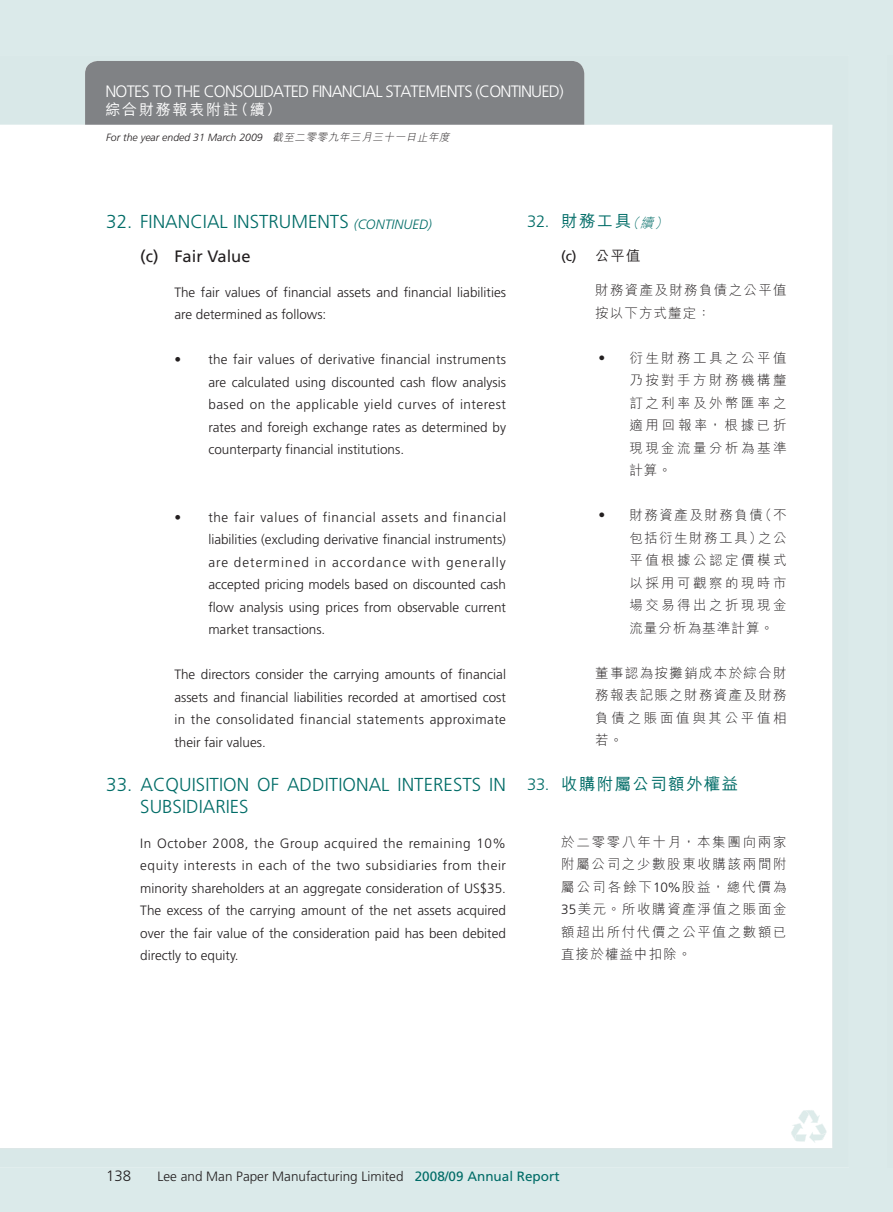
<style>
.page{position:relative;width:893px;height:1212px;background:#dbeaea}
.page>*{position:absolute;margin:0;border:0;box-sizing:border-box;transform-origin:0 0}
.t1{font:300 18.75px/22.5px "Frutiger LT Std";color:#006c67}
.t2{font:300 16.5px "Frutiger LT Std";letter-spacing:-.05em;color:#fff}
.t3{font:500 16.5px "M Hei HK";letter-spacing:.08em;color:#006c67}
.t4{font:16.5px "Frutiger LT Std";color:#231f20}
.t5{font:500 15px "M Hei HK";letter-spacing:.12em;color:#fff}
.t6{font:300 15px "Frutiger LT Std";color:#231f20}
.t7{font:14.25px "Frutiger LT Std";color:#231f20}
.t8{font:300 13.5px/22.5px "Frutiger LT Std";color:#231f20;text-align:justify}
.t9{font:300 13.5px/22.5px "M Hei HK";letter-spacing:.12em;color:#231f20;text-align:justify}
.t10{font:300 13.5px/22.5px "M Hei HK";letter-spacing:.1em;color:#231f20}
.t11{font:italic 300 10.5px "Frutiger LT Std";color:#231f20}
.s1{font-family:"M Hei HK"}
.s2{font-style:italic;font-size:13.5px}
.s3{font-family:"Frutiger LT Std";font-weight:300}
.s4{font-weight:300;font-style:italic;font-size:13.5px}
.s5{font-family:"M Hei HK";font-weight:500}
.s6{font-family:"Frutiger LT Std"}
.s7{font-weight:400;color:#006c67}
</style>
<div class="page">
<div style="left:0;top:72px;width:832px;height:1076px;background:#fff"></div>
<div style="left:85px;top:61px;width:499px;height:64px;background:#808285"></div>
<svg style="left:791px;top:1110px;width:35px;height:33px"></svg>
<p class="t2" style="left:105px;top:84px;width:460px">NOTES TO THE CONSOLIDATED FINANCIAL STATEMENTS (CONTINUED)</p>
<p class="t5" style="left:105px;top:104px;width:178px">綜合財務報表附註（續）</p>
<p class="t11" style="left:106px;top:133px;width:347px">For the year ended 31 March 2009 <span class="s1">截至二零零九年三月三十一日止年度</span></p>
<h1 class="t1" style="left:106px;top:212px;width:327px">32. FINANCIAL INSTRUMENTS <span class="s2">(CONTINUED)</span></h1>
<p class="t4" style="left:140px;top:250px;width:112px">(c) Fair Value</p>
<p class="t8" style="left:174px;top:282px;width:333px">The fair values of financial assets and financial liabilities are determined as follows:</p>
<p class="t8" style="left:208px;top:349px;width:299px;text-indent:-34px">• the fair values of derivative financial instruments are calculated using discounted cash flow analysis based on the applicable yield curves of interest rates and foreigh exchange rates as determined by counterparty financial institutions.</p>
<p class="t8" style="left:208px;top:507px;width:299px;text-indent:-34px">• the fair values of financial assets and financial liabilities (excluding derivative financial instruments) are determined in accordance with generally accepted pricing models based on discounted cash flow analysis using prices from observable current market transactions.</p>
<p class="t8" style="left:174px;top:664px;width:333px">The directors consider the carrying amounts of financial assets and financial liabilities recorded at amortised cost in the consolidated financial statements approximate their fair values.</p>
<h1 class="t1" style="left:140px;top:774px;width:367px;text-indent:-34px">33. ACQUISITION OF ADDITIONAL INTERESTS IN<br>SUBSIDIARIES</h1>
<p class="t8" style="left:140px;top:833px;width:367px">In October 2008, the Group acquired the remaining 10% equity interests in each of the two subsidiaries from their minority shareholders at an aggregate consideration of US$35.<br>The excess of the carrying amount of the net assets acquired over the fair value of the consideration paid has been debited directly to equity.</p>
<p class="t3" style="left:527px;top:215px;width:145px"><span class="s3">32.</span> 財務工具<span class="s4">（續）</span></p>
<p class="t7" style="left:561px;top:251px;width:81px">(c) <span class="s5">公平值</span></p>
<p class="t10" style="left:595px;top:281px;width:193px">財務資產及財務負債之公平值按以下方式釐定：</p>
<p class="t9" style="left:595px;top:348px;width:15px">‧</p>
<p class="t9" style="left:629px;top:348px;width:159px">衍生財務工具之公平值乃按對手方財務機構釐訂之利率及外幣匯率之適用回報率，根據已折現現金流量分析為基準計算。</p>
<p class="t9" style="left:595px;top:506px;width:15px">‧</p>
<p class="t9" style="left:629px;top:506px;width:159px">財務資產及財務負債（不包括衍生財務工具）之公平值根據公認定價模式以採用可觀察的現時市場交易得出之折現現金流量分析為基準計算。</p>
<p class="t9" style="left:595px;top:663px;width:193px">董事認為按攤銷成本於綜合財務報表記賬之財務資產及財務負債之賬面值與其公平值相若。</p>
<p class="t3" style="left:527px;top:777px;width:212px"><span class="s3">33.</span> 收購附屬公司額外權益</p>
<p class="t9" style="left:561px;top:832px;width:227px">於二零零八年十月，本集團向兩家附屬公司之少數股東收購該兩間附屬公司各餘下<span class="s6">10%</span>股益，總代價為<span class="s6">35</span>美元。所收購資產淨值之賬面金額超出所付代價之公平值之數額已直接於權益中扣除。</p>
<p class="t6" style="left:106px;top:1170px;width:27px">138</p>
<p class="t8" style="left:157px;top:1165px;width:404px">Lee and Man Paper Manufacturing Limited <span class="s7">2008/09 Annual Report</span></p>
</div>
